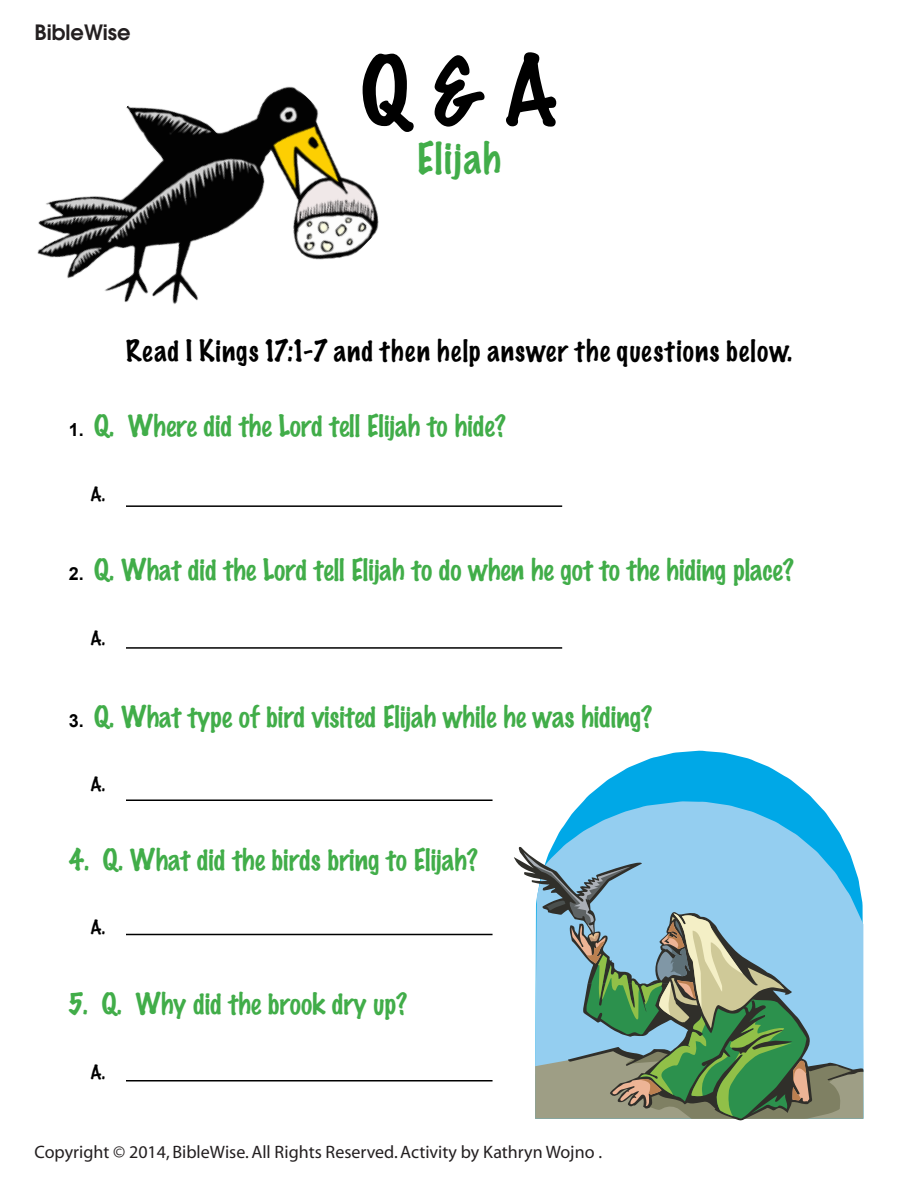
<style>
.page{position:relative;width:918px;height:1188px;background:#fff}
.page>*{position:absolute;margin:0;border:0;box-sizing:border-box;transform-origin:0 0}
.t1{font:100 87.9px "Marker Felt";color:#000}
.t2{font:100 38.85px "Marker Felt";letter-spacing:.035em;color:#41ad49}
.t3{font:100 27px "Marker Felt";color:#41ad49}
.t4{font:100 27px "Marker Felt";letter-spacing:.045em;color:#000}
.t5{font:600 21px "Avant Garde";color:#231f20}
.t6{font:18px "Myriad";color:#231f20}
.t7{font:100 18px "Marker Felt";color:#000}
.s1{font-family:"Arial";font-weight:700;font-size:18px;color:#000}
</style>
<div class="page">
<img style="left:37px;top:86px;width:342px;height:218px">
<hr style="left:126px;top:505px;width:436px;height:2px;background:#000">
<hr style="left:126px;top:647px;width:436px;height:2px;background:#000">
<hr style="left:126px;top:800px;width:367px;height:1px;background:#000">
<hr style="left:126px;top:934px;width:367px;height:1px;background:#000">
<hr style="left:126px;top:1080px;width:367px;height:2px;background:#000">
<svg style="left:583px;top:751px;width:232px;height:50px;fill:#00a8e7"></svg>
<svg style="left:552px;top:801px;width:295px;height:46px;background:#6dc6ee"></svg>
<svg style="left:514px;top:847px;width:350px;height:274px;background:#89b1b1"></svg>
<p class="t5" style="left:34px;top:19px;width:98px">BibleWise</p>
<h1 class="t1" style="left:360px;top:48px;width:200px">Q &amp; A</h1>
<h2 class="t2" style="left:417px;top:140px;width:85px">Elijah</h2>
<p class="t4" style="left:126px;top:338px;width:668px">Read I Kings 17:1-7 and then help answer the questions below.</p>
<p class="t3" style="left:69px;top:412px;width:439px"><span class="s1">1.</span> Q. Where did the Lord tell Elijah to hide?</p>
<p class="t7" style="left:91px;top:485px;width:16px">A.</p>
<p class="t3" style="left:69px;top:557px;width:727px"><span class="s1">2.</span> Q. What did the Lord tell Elijah to do when he got to the hiding place?</p>
<p class="t7" style="left:91px;top:630px;width:16px">A.</p>
<p class="t3" style="left:69px;top:703px;width:585px"><span class="s1">3.</span> Q. What type of bird visited Elijah while he was hiding?</p>
<p class="t7" style="left:91px;top:776px;width:16px">A.</p>
<p class="t3" style="left:69px;top:846px;width:411px">4. Q. What did the birds bring to Elijah?</p>
<p class="t7" style="left:91px;top:919px;width:16px">A.</p>
<p class="t3" style="left:69px;top:991px;width:340px">5. Q. Why did the brook dry up?</p>
<p class="t7" style="left:91px;top:1063px;width:16px">A.</p>
<p class="t6" style="left:34px;top:1143px;width:569px">Copyright © 2014, BibleWise. All Rights Reserved. Activity by Kathryn Wojno .</p>
</div>
